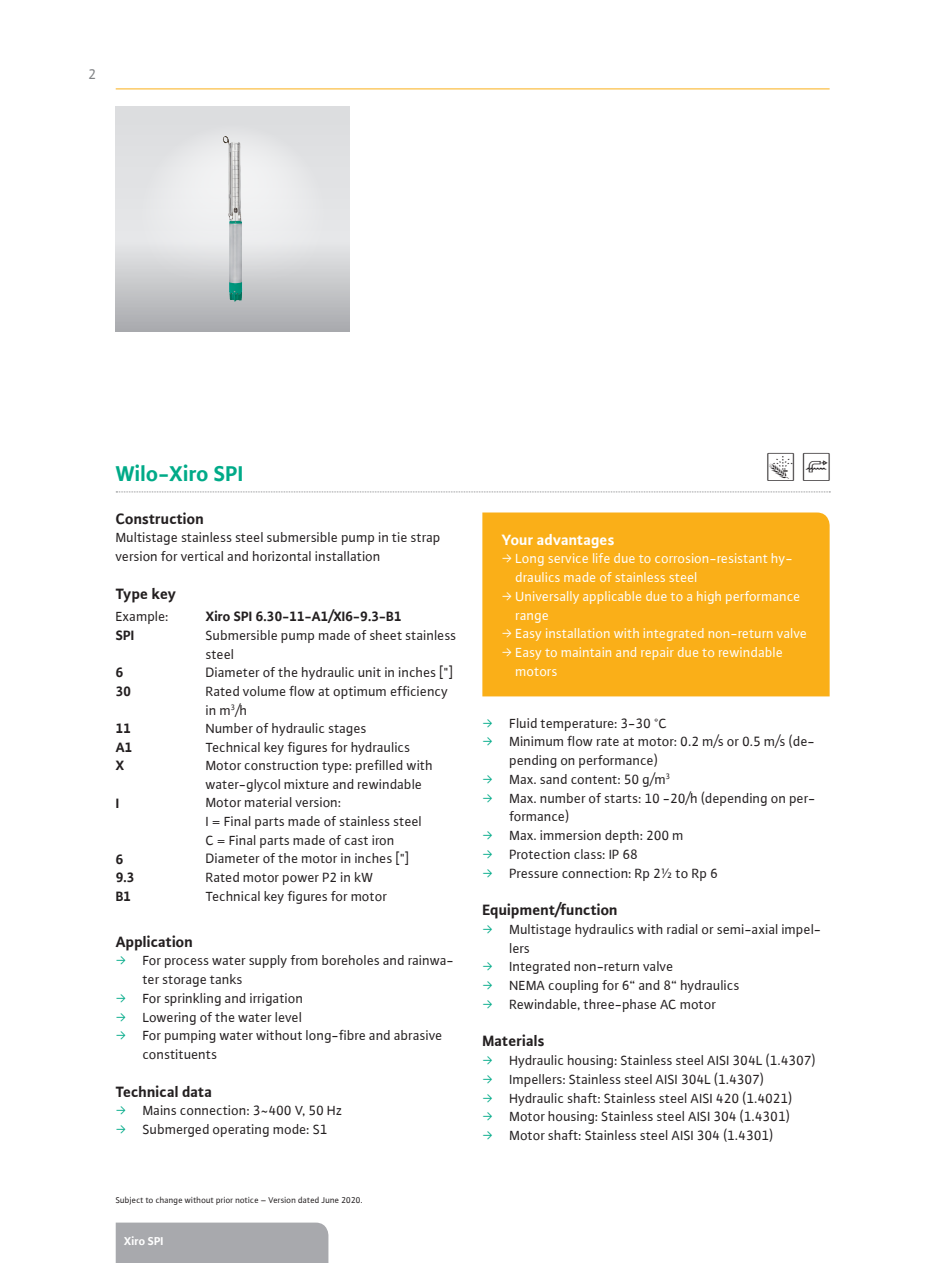
<style>
.page{position:relative;width:936px;height:1263px;background:#fff}
.page>*{position:absolute;margin:0;border:0;box-sizing:border-box;transform-origin:0 0}
.t1{font:42.75px "WILO Pict";color:#231f20}
.t2{font:700 22.5px "WILO Plus Global";color:#0a8}
.t3{font:700 15.75px "WILO Plus Global";color:#231f20}
.t4{font:700 15.75px "WILO Plus Global";color:#fff}
.t5{font:15px "WILO Plus Global";color:#808285}
.t6{font:14.25px/18.8px "WILO Plus Global";color:#231f20}
.t7{font:14.25px "WILO Plus Global";color:#fff}
.t8{font:700 14.25px "WILO Plus Global";color:#231f20}
.t9{font:700 12px "WILO Plus Global";color:#fff}
.t10{font:9px "WILO Plus Global";color:#231f20}
.s1{font-family:"WILO Pict";color:#0a8}
.s2{font-family:"WILO Pict"}
</style>
<div class="page">
<hr style="left:116px;top:89px;width:713px;height:1px;background:#faaf18">
<div style="left:116px;top:1222px;width:212px;height:41px;background:#a8a9ad"></div>
<svg style="left:116px;top:491px;width:714px;height:1px"></svg>
<svg style="left:116px;top:106px;width:234px;height:226px"></svg>
<svg style="left:139px;top:125px;width:187px;height:188px;fill:#e7e8ea"></svg>
<img style="left:223px;top:136px;width:20px;height:166px">
<div style="left:482px;top:512px;width:347px;height:184px;background:#faaf18"></div>
<p class="t5" style="left:88px;top:65px;width:10px">2</p>
<h2 class="t2" style="left:116px;top:460px;width:129px">Wilo-Xiro SPI</h2>
<h1 class="t1" style="left:767px;top:450px;width:64px">¶ º</h1>
<p class="t3" style="left:116px;top:509px;width:90px">Construction</p>
<p class="t6" style="left:116px;top:528px;width:326px">Multistage stainless steel submersible pump in tie strap version for vertical and horizontal installation</p>
<p class="t3" style="left:116px;top:584px;width:62px">Type key</p>
<p class="t6" style="left:116px;top:607px;width:55px">Example:</p>
<p class="t8" style="left:206px;top:608px;width:197px">Xiro SPI 6.30-11-A1/XI6-9.3-B1</p>
<p class="t8" style="left:116px;top:627px;width:20px">SPI</p>
<p class="t6" style="left:206px;top:626px;width:252px">Submersible pump made of sheet stainless steel</p>
<p class="t8" style="left:116px;top:664px;width:9px">6</p>
<p class="t6" style="left:206px;top:663px;width:249px">Diameter of the hydraulic unit in inches ["]</p>
<p class="t8" style="left:116px;top:683px;width:17px">30</p>
<p class="t6" style="left:206px;top:681px;width:244px">Rated volume flow at optimum efficiency in m<sup>3</sup>/h</p>
<p class="t8" style="left:116px;top:720px;width:17px">11</p>
<p class="t6" style="left:206px;top:719px;width:163px">Number of hydraulic stages</p>
<p class="t8" style="left:116px;top:738px;width:18px">A1</p>
<p class="t6" style="left:206px;top:737px;width:206px">Technical key figures for hydraulics</p>
<p class="t8" style="left:116px;top:757px;width:10px">X</p>
<p class="t6" style="left:206px;top:756px;width:229px">Motor construction type: prefilled with water-glycol mixture and rewindable</p>
<p class="t8" style="left:116px;top:794px;width:5px">I</p>
<p class="t6" style="left:206px;top:793px;width:218px">Motor material version:<br>I = Final parts made of stainless steel<br>C = Final parts made of cast iron</p>
<p class="t8" style="left:116px;top:850px;width:9px">6</p>
<p class="t6" style="left:206px;top:849px;width:205px">Diameter of the motor in inches ["]</p>
<p class="t8" style="left:116px;top:869px;width:20px">9.3</p>
<p class="t6" style="left:206px;top:868px;width:169px">Rated motor power P2 in kW</p>
<p class="t8" style="left:116px;top:887px;width:17px">B1</p>
<p class="t6" style="left:206px;top:886px;width:183px">Technical key figures for motor</p>
<p class="t3" style="left:116px;top:932px;width:79px">Application</p>
<p class="t6" style="left:116px;top:951px;width:340px"><span class="s1">ƒ</span> For process water supply from boreholes and rainwa-</p>
<p class="t6" style="left:143px;top:970px;width:101px">ter storage tanks</p>
<p class="t6" style="left:116px;top:989px;width:189px"><span class="s1">ƒ</span> For sprinkling and irrigation</p>
<p class="t6" style="left:116px;top:1007px;width:188px"><span class="s1">ƒ</span> Lowering of the water level</p>
<p class="t6" style="left:116px;top:1026px;width:328px"><span class="s1">ƒ</span> For pumping water without long-fibre and abrasive</p>
<p class="t6" style="left:143px;top:1045px;width:76px">constituents</p>
<p class="t3" style="left:116px;top:1082px;width:98px">Technical data</p>
<p class="t6" style="left:116px;top:1101px;width:228px"><span class="s1">ƒ</span> Mains connection: 3~400 V, 50 Hz <span class="s1">ƒ</span> Submerged operating mode: S1</p>
<p class="t4" style="left:502px;top:530px;width:114px">Your advantages</p>
<p class="t7" style="left:502px;top:550px;width:292px"><span class="s2">ƒ</span> Long service life due to corrosion-resistant hy-</p>
<p class="t7" style="left:515px;top:569px;width:184px">draulics made of stainless steel</p>
<p class="t7" style="left:502px;top:588px;width:300px"><span class="s2">ƒ</span> Universally applicable due to a high performance</p>
<p class="t7" style="left:515px;top:606px;width:35px">range</p>
<p class="t7" style="left:502px;top:625px;width:307px"><span class="s2">ƒ</span> Easy installation with integrated non-return valve</p>
<p class="t7" style="left:502px;top:644px;width:283px"><span class="s2">ƒ</span> Easy to maintain and repair due to rewindable</p>
<p class="t7" style="left:515px;top:663px;width:44px">motors</p>
<p class="t6" style="left:482px;top:713px;width:186px"><span class="s1">ƒ</span> Fluid temperature: 3-30 °C</p>
<p class="t6" style="left:482px;top:732px;width:334px"><span class="s1">ƒ</span> Minimum flow rate at motor: 0.2 m/s or 0.5 m/s (de-</p>
<p class="t6" style="left:509px;top:751px;width:150px">pending on performance)</p>
<p class="t6" style="left:482px;top:770px;width:189px"><span class="s1">ƒ</span> Max. sand content: 50 g/m<sup>3</sup></p>
<p class="t6" style="left:482px;top:788px;width:335px"><span class="s1">ƒ</span> Max. number of starts: 10 -20/h (depending on per-</p>
<p class="t6" style="left:509px;top:807px;width:62px">formance)</p>
<p class="t6" style="left:482px;top:826px;width:203px"><span class="s1">ƒ</span> Max. immersion depth: 200 m</p>
<p class="t6" style="left:482px;top:845px;width:157px"><span class="s1">ƒ</span> Protection class: IP 68</p>
<p class="t6" style="left:482px;top:863px;width:237px"><span class="s1">ƒ</span> Pressure connection: Rp 2½ to Rp 6</p>
<p class="t3" style="left:482px;top:900px;width:137px">Equipment/function</p>
<p class="t6" style="left:482px;top:920px;width:340px"><span class="s1">ƒ</span> Multistage hydraulics with radial or semi-axial impel-</p>
<p class="t6" style="left:509px;top:938px;width:22px">lers</p>
<p class="t6" style="left:482px;top:957px;width:192px"><span class="s1">ƒ</span> Integrated non-return valve</p>
<p class="t6" style="left:482px;top:976px;width:259px"><span class="s1">ƒ</span> NEMA coupling for 6“ and 8“ hydraulics</p>
<p class="t6" style="left:482px;top:995px;width:235px"><span class="s1">ƒ</span> Rewindable, three-phase AC motor</p>
<p class="t3" style="left:482px;top:1032px;width:64px">Materials</p>
<p class="t6" style="left:482px;top:1051px;width:335px"><span class="s1">ƒ</span> Hydraulic housing: Stainless steel AISI 304L (1.4307) <span class="s1">ƒ</span> Impellers: Stainless steel AISI 304L (1.4307)<br><span class="s1">ƒ</span> Hydraulic shaft: Stainless steel AISI 420 (1.4021)<br><span class="s1">ƒ</span> Motor housing: Stainless steel AISI 304 (1.4301)<br><span class="s1">ƒ</span> Motor shaft: Stainless steel AISI 304 (1.4301)</p>
<p class="t10" style="left:116px;top:1195px;width:249px">Subject to change without prior notice – Version dated June 2020.</p>
<p class="t9" style="left:124px;top:1234px;width:41px">Xiro SPI</p>
</div>
